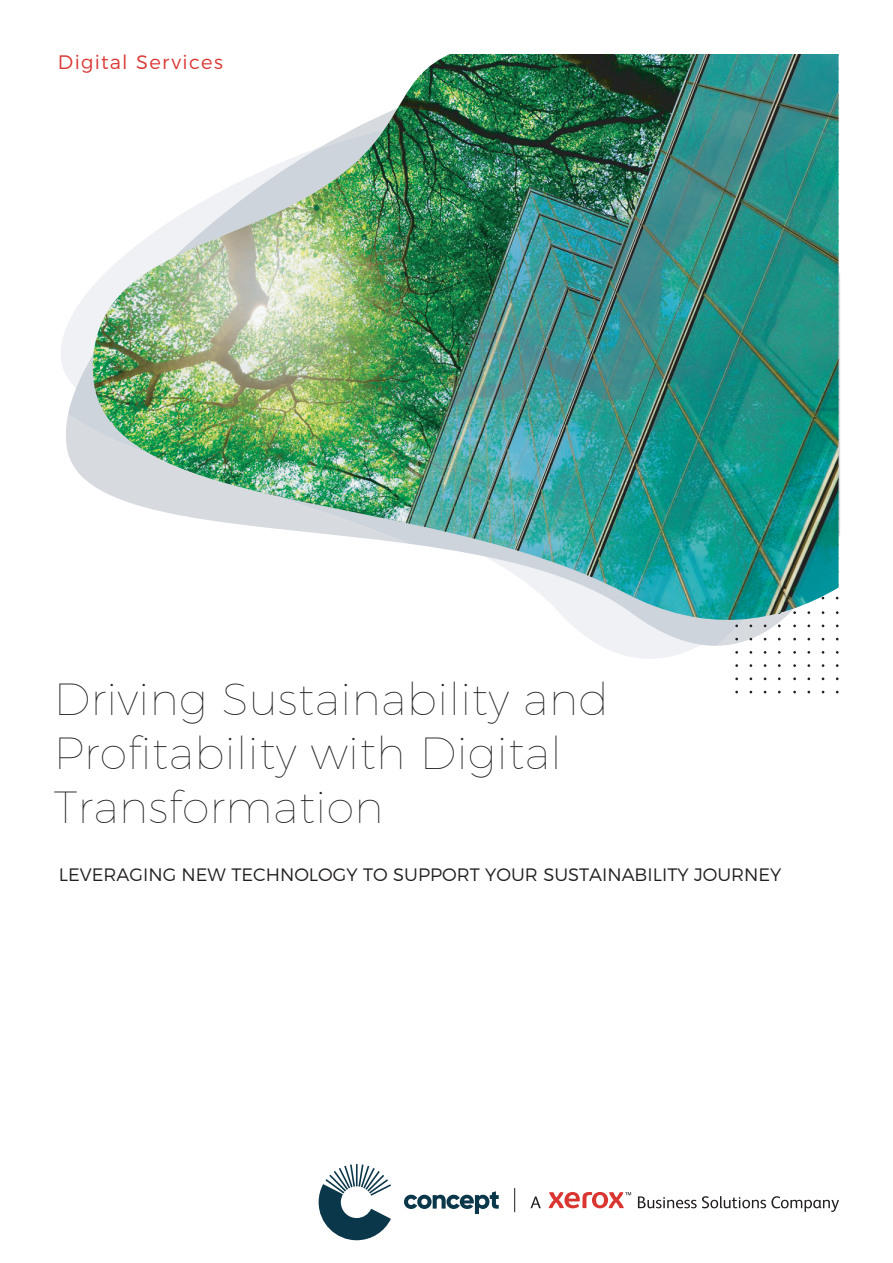
<style>
.page{position:relative;width:893px;height:1263px;background:#fff}
.page>*{position:absolute;margin:0;border:0;box-sizing:border-box;transform-origin:0 0}
.t1{font:100 45px/54px "Montserrat";letter-spacing:.01em;color:#231f20}
.t2{font:300 19.5px "Montserrat";letter-spacing:.065em;color:#db3734}
.t3{font:300 18px "Montserrat";color:#231f20}
</style>
<div class="page">
<svg style="left:68px;top:288px;width:757px;height:358px"></svg>
<img style="left:92px;top:54px;width:747px;height:580px">
<svg style="left:549px;top:1192px;width:82px;height:16px"></svg>
<svg style="left:638px;top:1196px;width:112px;height:12px"></svg>
<svg style="left:752px;top:1196px;width:28px;height:12px"></svg>
<svg style="left:781px;top:1200px;width:31px;height:12px"></svg>
<svg style="left:813px;top:1200px;width:26px;height:12px"></svg>
<svg style="left:531px;top:1196px;width:10px;height:12px"></svg>
<svg style="left:514px;top:1188px;width:1px;height:24px"></svg>
<svg style="left:404px;top:1191px;width:95px;height:23px"></svg>
<svg style="left:319px;top:1164px;width:72px;height:76px"></svg>
<p class="t2" style="left:58px;top:47px;width:166px">Digital Services</p>
<p class="t1" style="left:54px;top:668px;width:556px">Driving Sustainability and<br>Profitability with Digital<br>Transformation</p>
<p class="t3" style="left:59px;top:860px;width:724px">LEVERAGING NEW TECHNOLOGY TO SUPPORT YOUR SUSTAINABILITY JOURNEY</p>
</div>
